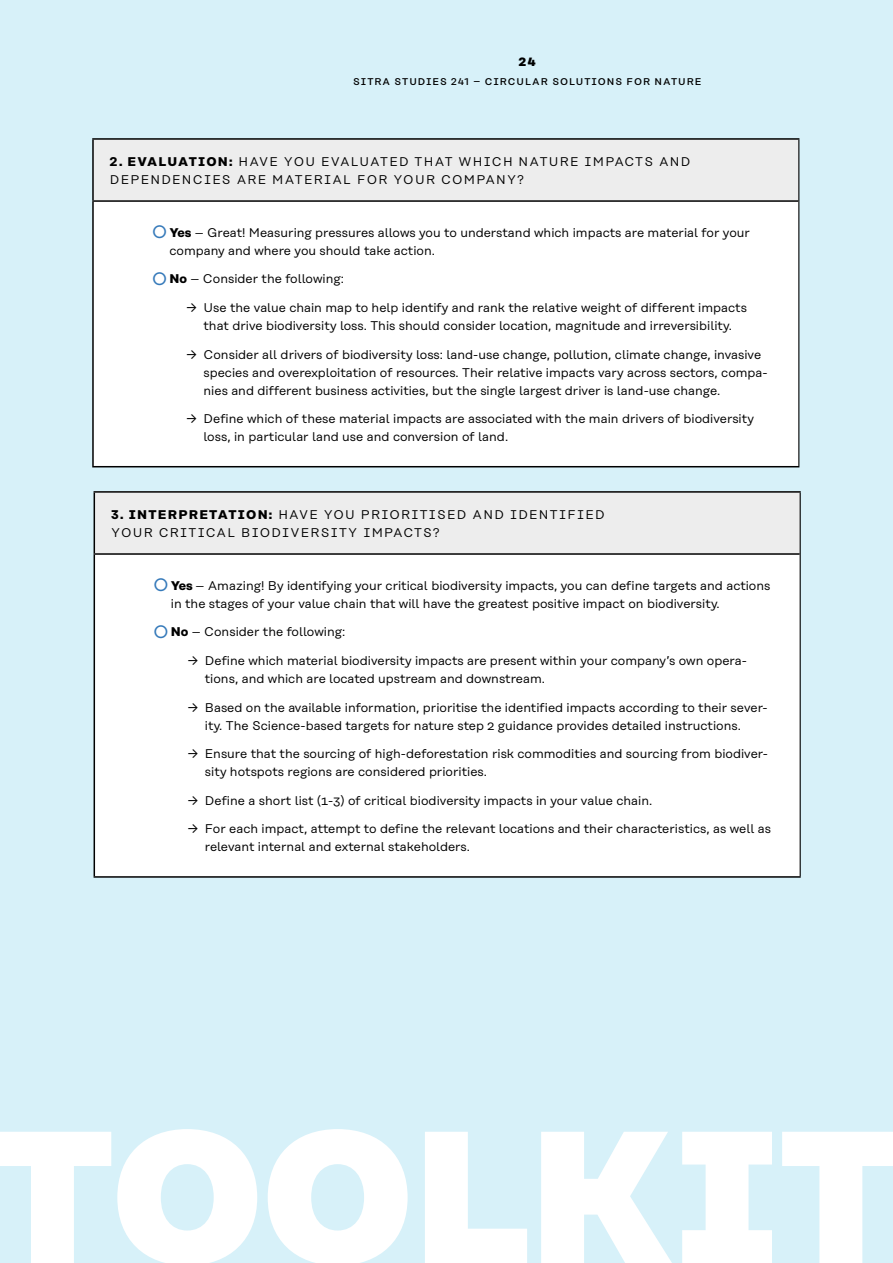
<style>
.page{position:relative;width:893px;height:1263px;background:#d7f1f9}
.page>*{position:absolute;margin:0;border:0;box-sizing:border-box;transform-origin:0 0}
.t1{font:800 187.5px "Rational Text";letter-spacing:-.005em;color:#fff}
.Box_and_marginal___Optional_Headline{font:12.6px/18px "Rational Text";color:#000}
.Box_and_marginal___Optional_Headline-2{font:12.6px/18px "Rational Text";letter-spacing:.1em;color:#000}
.t2{font:800 12px "Rational Text";color:#000}
.t3{font:500 9.75px "Rational Text";letter-spacing:.1em;color:#000}
.s1{font-weight:700}
.s2{font-size:18px;color:#367aba}
</style>
<div class="page">
<div style="left:93px;top:139px;width:706px;height:62px;background:#ededed"></div>
<div style="left:93px;top:201px;width:706px;height:266px;background:#fff"></div>
<hr style="left:92px;top:138px;width:707px;height:2px;background:#000">
<hr style="left:92px;top:140px;width:2px;height:60px;background:#000">
<hr style="left:92px;top:200px;width:706px;height:2px;background:#000">
<hr style="left:92px;top:202px;width:2px;height:264px;background:#000">
<hr style="left:92px;top:466px;width:707px;height:1px;background:#000">
<hr style="left:798px;top:140px;width:1px;height:61px;background:#000">
<hr style="left:798px;top:201px;width:1px;height:265px;background:#000">
<div style="left:94px;top:492px;width:706px;height:62px;background:#ededed"></div>
<div style="left:94px;top:554px;width:706px;height:323px;background:#fff"></div>
<hr style="left:94px;top:491px;width:707px;height:2px;background:#000">
<hr style="left:94px;top:493px;width:1px;height:60px;background:#000">
<hr style="left:94px;top:553px;width:706px;height:2px;background:#000">
<hr style="left:94px;top:555px;width:1px;height:321px;background:#000">
<hr style="left:94px;top:876px;width:707px;height:2px;background:#000">
<hr style="left:800px;top:493px;width:1px;height:61px;background:#000">
<hr style="left:800px;top:554px;width:1px;height:322px;background:#000">
<p class="t2" style="left:519px;top:54px;width:18px">24</p>
<p class="t3" style="left:353px;top:76px;width:350px">SITRA STUDIES 241 – CIRCULAR SOLUTIONS FOR NATURE</p>
<p class="Box_and_marginal___Optional_Headline-2" style="left:110px;top:153px;width:582px"><span class="s1">2. EVALUATION:</span> HAVE YOU EVALUATED THAT WHICH NATURE IMPACTS AND<br>DEPENDENCIES ARE MATERIAL FOR YOUR COMPANY?</p>
<p class="Box_and_marginal___Optional_Headline" style="left:170px;top:223px;width:582px;text-indent:-17px"><span class="s2">○</span> <span class="s1">Yes</span> – Great! Measuring pressures allows you to understand which impacts are material for your company and where you should take action.</p>
<p class="Box_and_marginal___Optional_Headline" style="left:153px;top:270px;width:193px"><span class="s2">○</span> <span class="s1">No</span> – Consider the following:</p>
<p class="Box_and_marginal___Optional_Headline" style="left:187px;top:298px;width:562px;text-align:center">→ Use the value chain map to help identify and rank the relative weight of different impacts that drive biodiversity loss. This should consider location, magnitude and irreversibility.</p>
<p class="Box_and_marginal___Optional_Headline" style="left:204px;top:345px;width:566px;text-indent:-17px">→ Consider all drivers of biodiversity loss: land-use change, pollution, climate change, invasive species and overexploitation of resources. Their relative impacts vary across sectors, compa&shy;nies and different business activities, but the single largest driver is land-use change.</p>
<p class="Box_and_marginal___Optional_Headline" style="left:204px;top:410px;width:552px;text-indent:-17px">→ Define which of these material impacts are associated with the main drivers of biodiversity loss, in particular land use and conversion of land.</p>
<p class="Box_and_marginal___Optional_Headline-2" style="left:111px;top:506px;width:495px"><span class="s1">3. INTERPRETATION:</span> HAVE YOU PRIORITISED AND IDENTIFIED<br>YOUR CRITICAL BIODIVERSITY IMPACTS?</p>
<p class="Box_and_marginal___Optional_Headline" style="left:171px;top:576px;width:601px;text-indent:-17px"><span class="s2">○</span> <span class="s1">Yes</span> – Amazing! By identifying your critical biodiversity impacts, you can define targets and actions in the stages of your value chain that will have the greatest positive impact on biodiversity.</p>
<p class="Box_and_marginal___Optional_Headline" style="left:154px;top:623px;width:193px"><span class="s2">○</span> <span class="s1">No</span> – Consider the following:</p>
<p class="Box_and_marginal___Optional_Headline" style="left:205px;top:651px;width:543px;text-indent:-17px">→ Define which material biodiversity impacts are present within your company’s own opera&shy;tions, and which are located upstream and downstream.</p>
<p class="Box_and_marginal___Optional_Headline" style="left:205px;top:698px;width:564px;text-indent:-17px">→ Based on the available information, prioritise the identified impacts according to their sever&shy;ity. The Science-based targets for nature step 2 guidance provides detailed instructions.</p>
<p class="Box_and_marginal___Optional_Headline" style="left:205px;top:745px;width:565px;text-indent:-17px">→ Ensure that the sourcing of high-deforestation risk commodities and sourcing from biodiver&shy;sity hotspots regions are considered priorities.</p>
<p class="Box_and_marginal___Optional_Headline" style="left:188px;top:791px;width:466px">→ Define a short list (1-3) of critical biodiversity impacts in your value chain.</p>
<p class="Box_and_marginal___Optional_Headline" style="left:205px;top:820px;width:568px;text-indent:-17px">→ For each impact, attempt to define the relevant locations and their characteristics, as well as relevant internal and external stakeholders.</p>
<h1 class="t1" style="left:-9px;top:1082px;width:913px">TOOLKIT</h1>
</div>
